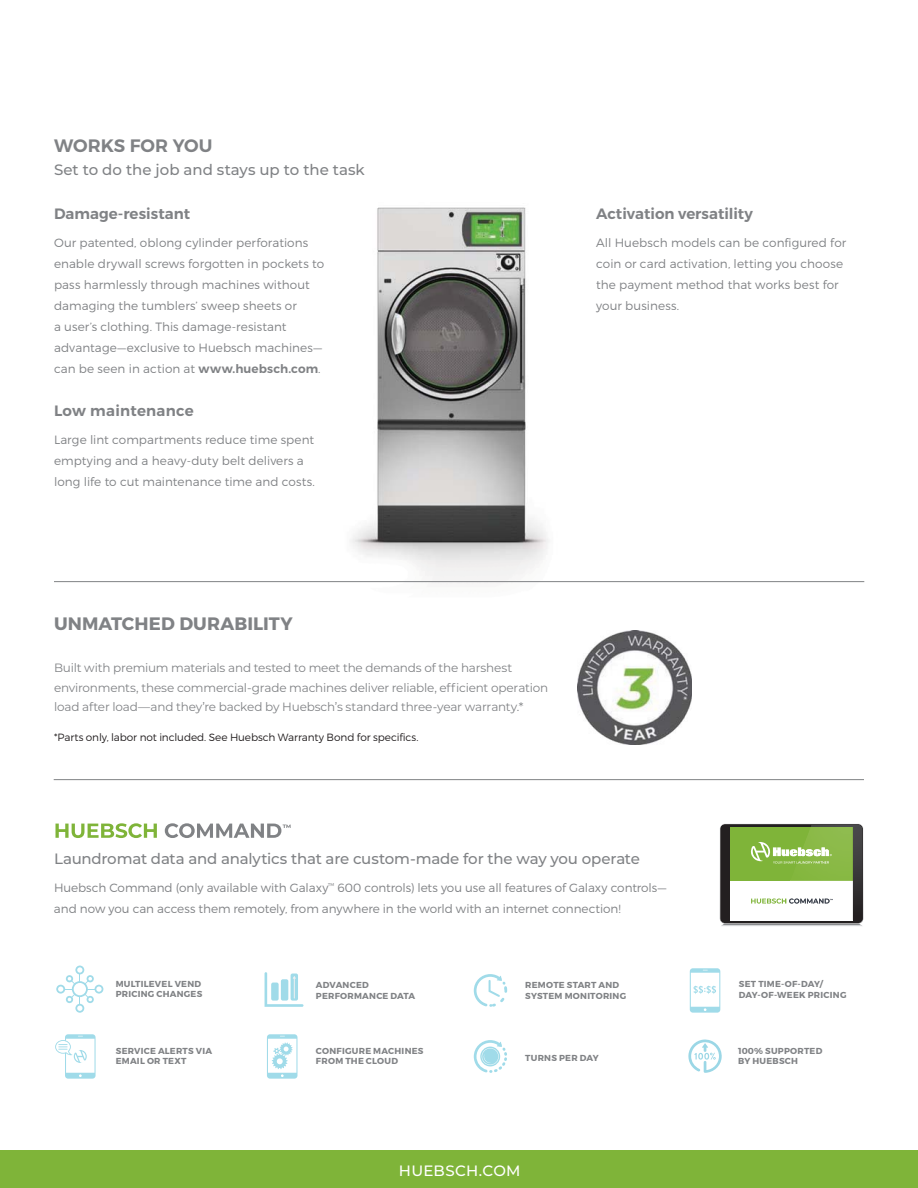
<style>
.page{position:relative;width:918px;height:1188px;background:#fff}
.page>*{position:absolute;margin:0;border:0;box-sizing:border-box;transform-origin:0 0}
.t1{font:700 18px "Montserrat";letter-spacing:.01em;color:#808285}
.t2{font:600 18px "Montserrat";color:#808285}
.t3{font:500 15px "Montserrat";letter-spacing:-.01em;color:#808285}
.t4{font:600 15px "Montserrat";letter-spacing:.005em;color:#808285}
.t5{font:500 15px "Montserrat";letter-spacing:.015em;color:#fff}
.t6{font:300 12px/21px "Montserrat";color:#808285}
.t7{font:12px/19.5px "Montserrat";letter-spacing:-.02em;color:#808285}
.t8{font:300 10.5px "Montserrat";letter-spacing:-.01em;color:#231f20}
.t9{font:700 8.7px/10.5px "Montserrat";letter-spacing:.03em;color:#808285}
.s1{font-weight:600}
</style>
<div class="page">
<img style="left:305px;top:207px;width:294px;height:377px">
<hr style="left:54px;top:779px;width:810px;height:1px;background:#808285">
<svg style="left:56px;top:823px;width:101px;height:15px"></svg>
<svg style="left:165px;top:823px;width:126px;height:15px"></svg>
<hr style="left:54px;top:581px;width:810px;height:1px;background:#808285">
<img style="left:578px;top:631px;width:114px;height:113px">
<div style="left:0;top:1151px;width:918px;height:37px;background:#7fb439"></div>
<img style="left:721px;top:924px;width:141px;height:2px">
<svg style="left:720px;top:824px;width:144px;height:99px"></svg>
<svg style="left:473px;top:974px;width:35px;height:33px"></svg>
<svg style="left:474px;top:1040px;width:33px;height:33px"></svg>
<svg style="left:265px;top:972px;width:39px;height:35px"></svg>
<svg style="left:267px;top:1034px;width:30px;height:45px"></svg>
<svg style="left:690px;top:968px;width:30px;height:45px"></svg>
<svg style="left:56px;top:966px;width:47px;height:47px"></svg>
<svg style="left:55px;top:1034px;width:41px;height:45px"></svg>
<svg style="left:688px;top:1039px;width:34px;height:34px"></svg>
<h1 class="t2" style="left:54px;top:138px;width:160px">WORKS FOR YOU</h1>
<p class="t3" style="left:54px;top:163px;width:312px">Set to do the job and stays up to the task</p>
<p class="t4" style="left:54px;top:207px;width:138px">Damage-resistant</p>
<p class="t6" style="left:54px;top:233px;width:272px">Our patented, oblong cylinder perforations enable drywall screws forgotten in pockets to pass harmlessly through machines without damaging the tumblers’ sweep sheets or<br>a user’s clothing. This damage-resistant advantage—exclusive to Huebsch machines— can be seen in action at <span class="s1">www.huebsch.com</span>.</p>
<p class="t4" style="left:54px;top:405px;width:141px">Low maintenance</p>
<p class="t6" style="left:54px;top:430px;width:263px">Large lint compartments reduce time spent emptying and a heavy-duty belt delivers a long life to cut maintenance time and costs.</p>
<p class="t4" style="left:596px;top:207px;width:158px">Activation versatility</p>
<p class="t6" style="left:596px;top:233px;width:252px">All Huebsch models can be configured for coin or card activation, letting you choose the payment method that works best for your business.</p>
<h1 class="t1" style="left:54px;top:614px;width:240px">UNMATCHED DURABILITY</h1>
<p class="t7" style="left:54px;top:659px;width:496px">Built with premium materials and tested to meet the demands of the harshest environments, these commercial-grade machines deliver reliable, efficient operation load after load—and they’re backed by Huebsch’s standard three-year warranty.*</p>
<p class="t8" style="left:54px;top:733px;width:366px">*Parts only, labor not included. See Huebsch Warranty Bond for specifics.</p>
<p class="t3" style="left:54px;top:852px;width:587px">Laundromat data and analytics that are custom-made for the way you operate</p>
<p class="t6" style="left:54px;top:878px;width:614px">Huebsch Command (only available with Galaxy<sup>™</sup> 600 controls) lets you use all features of Galaxy controls— and now you can access them remotely, from anywhere in the world with an internet connection!</p>
<p class="t9" style="left:116px;top:979px;width:88px">MULTILEVEL VEND<br>PRICING CHANGES</p>
<p class="t9" style="left:316px;top:980px;width:101px">ADVANCED<br>PERFORMANCE DATA</p>
<p class="t9" style="left:525px;top:980px;width:102px">REMOTE START AND<br>SYSTEM MONITORING</p>
<p class="t9" style="left:739px;top:979px;width:109px">SET TIME-OF-DAY/<br>DAY-OF-WEEK PRICING</p>
<p class="t9" style="left:316px;top:1046px;width:109px">CONFIGURE MACHINES<br>FROM THE CLOUD</p>
<p class="t9" style="left:116px;top:1046px;width:98px">SERVICE ALERTS VIA<br>EMAIL OR TEXT</p>
<p class="t9" style="left:738px;top:1046px;width:86px">100% SUPPORTED<br>BY HUEBSCH</p>
<p class="t9" style="left:525px;top:1053px;width:75px">TURNS PER DAY</p>
<p class="t5" style="left:399px;top:1164px;width:123px">HUEBSCH.COM</p>
</div>
